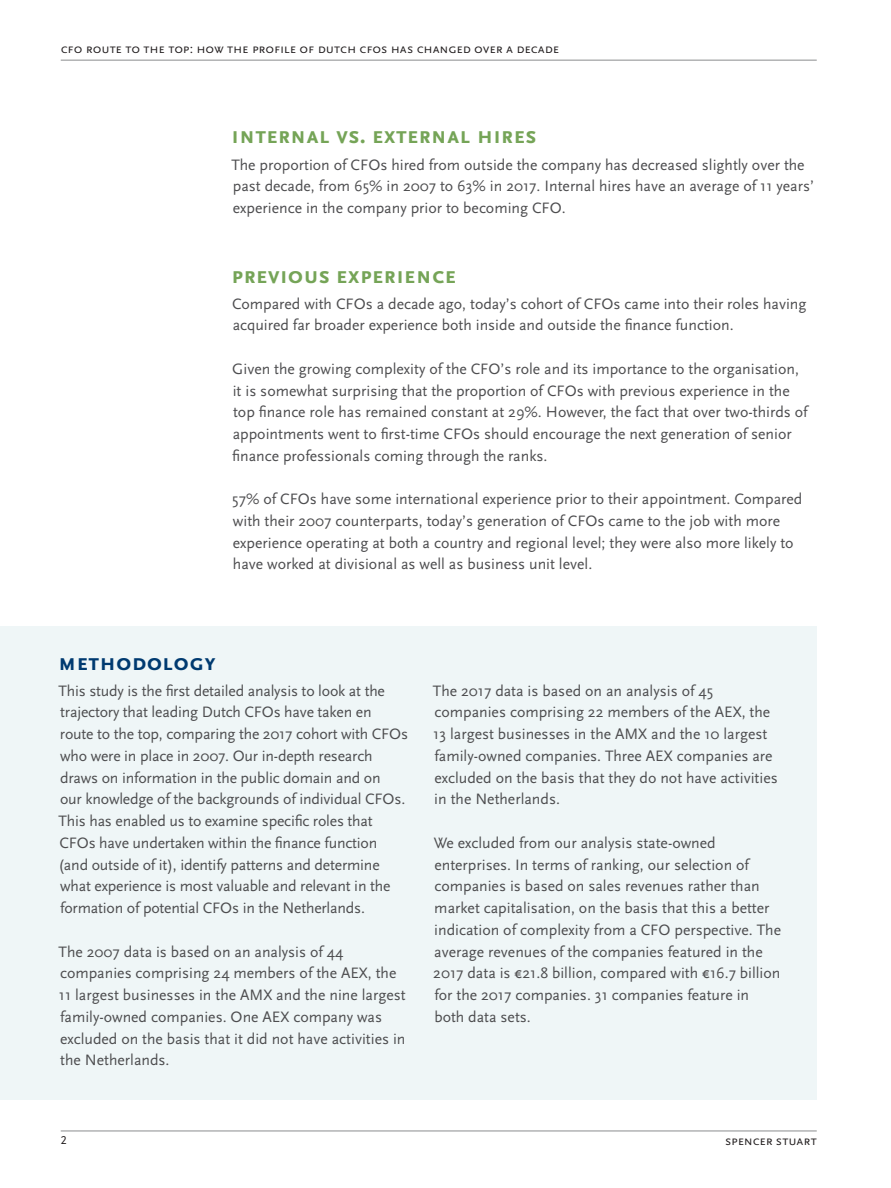
<style>
.page{position:relative;width:891px;height:1188px;background:#fff}
.page>*{position:absolute;margin:0;border:0;box-sizing:border-box;transform-origin:0 0}
.Body_Header_1{font:700 24px "Scala Sans Pro";letter-spacing:.01em;color:#75a457}
.Body_Header_1-2{font:700 24px "Scala Sans Pro";letter-spacing:.01em;color:#003a70}
.Body_Text_-_No_Rag_1{font:15.75px/21.8px "Scala Sans Pro";color:#4d4d4f}
.Page_Footer{font:13.5px "Scala Sans Pro";letter-spacing:-.01em;color:#231f20}
.Page{font:12px "Scala Sans Pro";color:#231f20}
</style>
<div class="page">
<hr style="left:61px;top:60px;width:756px;height:1px;background:#8a8c8e">
<hr style="left:61px;top:1131px;width:756px;height:1px;background:#8a8c8e">
<div style="left:0;top:626px;width:817px;height:474px;background:#eff6f7"></div>
<p class="Page_Footer" style="left:61px;top:41px;width:500px">cfo route to the top: how the profile of dutch cfos has changed over a decade</p>
<p class="Body_Header_1" style="left:232px;top:122px;width:307px">Internal vs. external hi res</p>
<p class="Body_Text_-_No_Rag_1" style="left:231px;top:154px;width:584px">The proportion of CFOs hired from outside the company has decreased slightly over the past decade, from 65% in 2007 to 63% in 2017. Internal hires have an average of 11 years’ experience in the company prior to becoming CFO.</p>
<p class="Body_Header_1" style="left:232px;top:261px;width:226px">Previous experi ence</p>
<p class="Body_Text_-_No_Rag_1" style="left:232px;top:293px;width:576px">Compared with CFOs a decade ago, today’s cohort of CFOs came into their roles having acquired far broader experience both inside and outside the finance function.</p>
<p class="Body_Text_-_No_Rag_1" style="left:232px;top:358px;width:579px">Given the growing complexity of the CFO’s role and its importance to the organisation, it is somewhat surprising that the proportion of CFOs with previous experience in the top finance role has remained constant at 29%. However, the fact that over two-thirds of appointments went to first-time CFOs should encourage the next generation of senior finance professionals coming through the ranks.</p>
<p class="Body_Text_-_No_Rag_1" style="left:232px;top:488px;width:572px">57% of CFOs have some international experience prior to their appointment. Compared with their 2007 counterparts, today’s generation of CFOs came to the job with more experience operating at both a country and regional level; they were also more likely to have worked at divisional as well as business unit level.</p>
<p class="Body_Header_1-2" style="left:58px;top:648px;width:159px">Methodology</p>
<p class="Body_Text_-_No_Rag_1" style="left:58px;top:680px;width:351px">This study is the first detailed analysis to look at the trajectory that leading Dutch CFOs have taken en<br>route to the top, comparing the 2017 cohort with CFOs who were in place in 2007. Our in-depth research draws on information in the public domain and on<br>our knowledge of the backgrounds of individual CFOs.<br>This has enabled us to examine specific roles that CFOs have undertaken within the finance function (and outside of it), identify patterns and determine what experience is most valuable and relevant in the formation of potential CFOs in the Netherlands.</p>
<p class="Body_Text_-_No_Rag_1" style="left:59px;top:941px;width:349px">The 2007 data is based on an analysis of 44 companies comprising 24 members of the AEX, the 11 largest businesses in the AMX and the nine largest family-owned companies. One AEX company was excluded on the basis that it did not have activities in the Netherlands.</p>
<p class="Body_Text_-_No_Rag_1" style="left:433px;top:680px;width:346px">The 2017 data is based on an analysis of 45 companies comprising 22 members of the AEX, the 13 largest businesses in the AMX and the 10 largest family-owned companies. Three AEX companies are excluded on the basis that they do not have activities in the Netherlands.</p>
<p class="Body_Text_-_No_Rag_1" style="left:433px;top:832px;width:349px">We excluded from our analysis state-owned enterprises. In terms of ranking, our selection of companies is based on sales revenues rather than market capitalisation, on the basis that this a better indication of complexity from a CFO perspective. The average revenues of the companies featured in the 2017 data is €21.8 billion, compared with €16.7 billion for the 2017 companies. 31 companies feature in both data sets.</p>
<p class="Page" style="left:61px;top:1133px;width:7px">2</p>
<p class="Page_Footer" style="left:725px;top:1133px;width:93px">spencer stuart</p>
</div>
